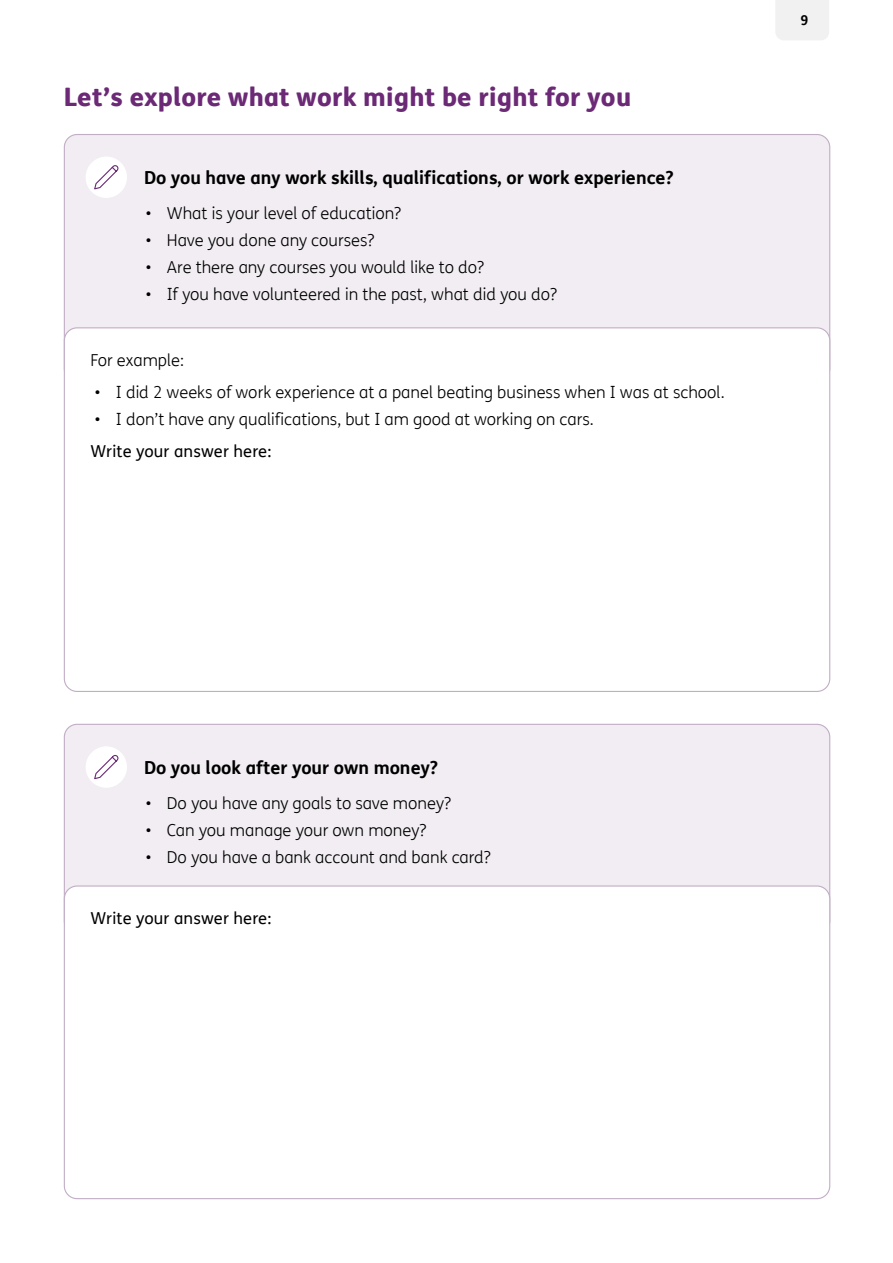
<style>
.page{position:relative;width:893px;height:1263px;background:#fff}
.page>*{position:absolute;margin:0;border:0;box-sizing:border-box;transform-origin:0 0}
.t1{font:800 25.5px "FS Me Pro";letter-spacing:.01em;color:#6b2976}
.t2{font:700 18px "FS Me Pro";color:#000}
.t3{font:300 16.5px "FS Me Pro";color:#000}
.t4{font:16.5px "FS Me Pro";letter-spacing:.01em;color:#000}
.t5{font:700 13.5px "FS Me Pro";color:#000}
</style>
<div class="page">
<div style="left:776px;top:0;width:53px;height:40px;background:#f1f1f2"></div>
<div style="left:64px;top:134px;width:766px;height:247px;background:#f1edf2;border-radius:13px"></div>
<div style="left:64px;top:724px;width:766px;height:210px;background:#f1edf2;border-radius:13px"></div>
<div style="left:64px;top:328px;width:766px;height:363px;background:#fff;border-radius:13px"></div>
<div style="left:64px;top:886px;width:766px;height:312px;background:#fff;border-radius:13px"></div>
<div style="left:86px;top:157px;width:41px;height:41px;background:#fff;border-radius:50%"></div>
<svg style="left:94px;top:165px;width:25px;height:25px"></svg>
<div style="left:86px;top:746px;width:41px;height:42px;background:#fff;border-radius:50%"></div>
<svg style="left:94px;top:755px;width:25px;height:25px"></svg>
<h3 class="t1" style="left:64px;top:77px;width:569px">Let’s explore what work might be right for you</h3>
<h4 class="t2" style="left:144px;top:164px;width:531px">Do you have any work skills, qualifications, or work experience?</h4>
<p class="t3" style="left:146px;top:202px;width:257px">• What is your level of education?</p>
<p class="t3" style="left:146px;top:229px;width:230px">• Have you done any courses?</p>
<p class="t3" style="left:146px;top:256px;width:340px">• Are there any courses you would like to do?</p>
<p class="t3" style="left:146px;top:283px;width:413px">• If you have volunteered in the past, what did you do?</p>
<p class="t3" style="left:90px;top:349px;width:95px">For example:</p>
<p class="t3" style="left:95px;top:381px;width:631px">• I did 2 weeks of work experience at a panel beating business when I was at school.</p>
<p class="t3" style="left:95px;top:408px;width:501px">• I don’t have any qualifications, but I am good at working on cars.</p>
<p class="t4" style="left:90px;top:440px;width:182px">Write your answer here:</p>
<p class="t5" style="left:800px;top:10px;width:9px">9</p>
<h4 class="t2" style="left:144px;top:754px;width:296px">Do you look after your own money?</h4>
<p class="t3" style="left:146px;top:792px;width:307px">• Do you have any goals to save money?</p>
<p class="t3" style="left:146px;top:819px;width:282px">• Can you manage your own money?</p>
<p class="t3" style="left:146px;top:846px;width:347px">• Do you have a bank account and bank card?</p>
<p class="t4" style="left:90px;top:907px;width:182px">Write your answer here:</p>
</div>
